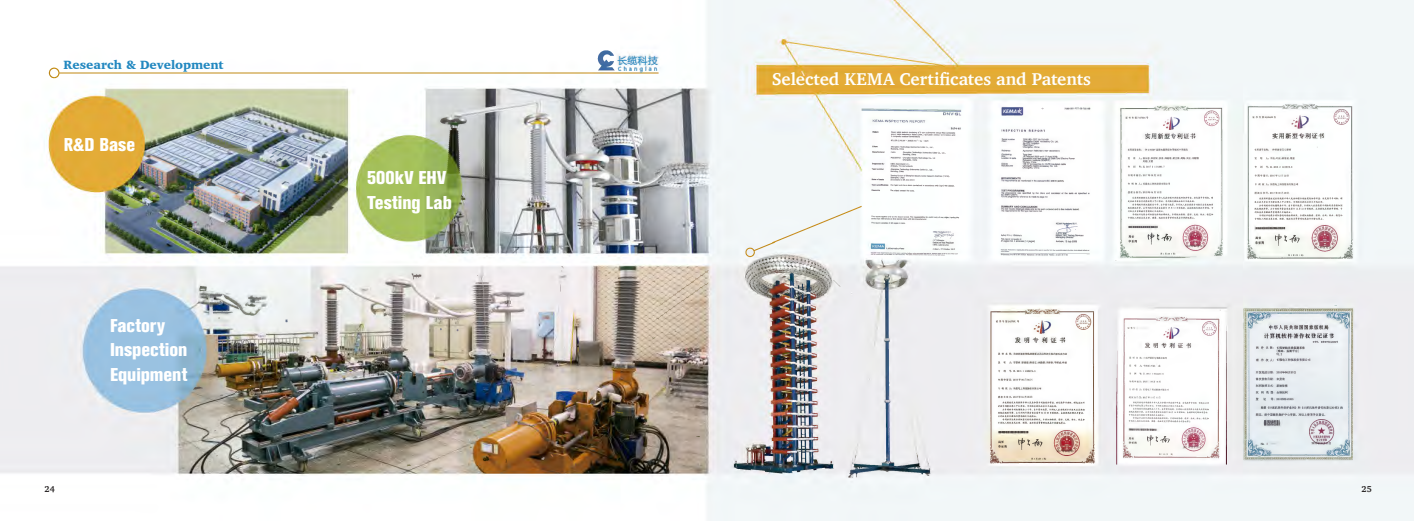
<style>
.page{position:relative;width:1414px;height:521px;background:#fff}
.page>*{position:absolute;margin:0;border:0;box-sizing:border-box;transform-origin:0 0}
.t1{font:800 condensed 18.38px/24.5px "Akzidenz Grotesk BQ";color:#fff}
.t2{font:700 17.5px "Charter";color:#fff}
.t3{font:900 12.25px "Charter";color:#2288c0}
.t4{font:9.54px "Microsoft Ya Hei";color:#2288c0}
.t5{font:700 8.75px "Charter";color:#231f20}
.t6{font:5.25px "Microsoft Ya Hei";letter-spacing:.42em;color:#2288c0}
</style>
<div class="page">
<img style="left:0;top:0;width:1414px;height:521px">
<p class="t3" style="left:63px;top:58px;width:162px">Research &amp; Development</p>
<p class="t1" style="left:64px;top:133px;width:73px">R&amp;D Base</p>
<p class="t1" style="left:110px;top:313px;width:79px">Factory<br>Inspection<br>Equipment</p>
<p class="t1" style="left:367px;top:166px;width:86px">500kV EHV<br>Testing Lab</p>
<p class="t4" style="left:617px;top:54px;width:42px">长缆科技</p>
<p class="t6" style="left:618px;top:65px;width:41px">Changlan</p>
<p class="t2" style="left:772px;top:64px;width:321px">Selected KEMA Certificates and Patents</p>
<p class="t5" style="left:45px;top:481px;width:12px">24</p>
<p class="t5" style="left:1361px;top:481px;width:12px">25</p>
</div>
